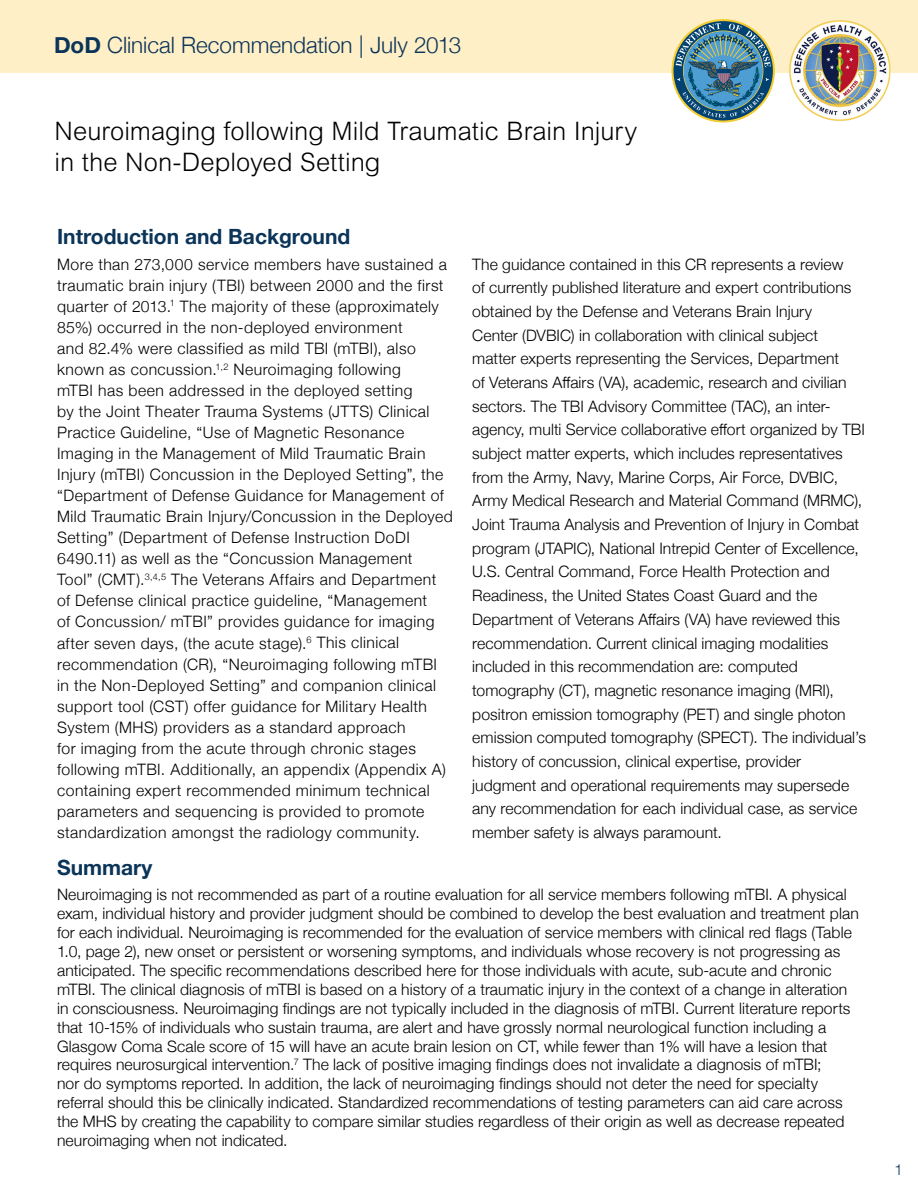
<style>
.page{position:relative;width:918px;height:1188px;background:#fff}
.page>*{position:absolute;margin:0;border:0;box-sizing:border-box;transform-origin:0 0}
.t1{font:300 25.5px/30.6px "Arial MT Std";color:#000}
.t2{font:300 22.5px "Helvetica Neue";letter-spacing:-.005em;color:#0b3459}
.t3{font:700 21px "Helvetica Neue";color:#0b3459}
.body{font:300 15.75px/23.7px "Helvetica Neue";letter-spacing:.005em;color:#000}
.body-2{font:300 15.75px/21px "Helvetica Neue";letter-spacing:.03em;color:#000}
.t4{font:300 15px "Helvetica Neue";color:#0b3459}
.s1{font-weight:700}
</style>
<div class="page">
<div style="left:0;top:0;width:918px;height:73px;background:#ffefc6"></div>
<img style="left:789px;top:20px;width:102px;height:101px">
<svg style="left:676px;top:23px;width:95px;height:95px;background:#5f8c9e"></svg>
<h2 class="t2" style="left:54px;top:26px;width:409px"><span class="s1">DoD</span> Clinical Recommendation | July 2013</h2>
<h1 class="t1" style="left:55px;top:116px;width:584px">Neuroimaging following Mild Traumatic Brain Injury in the Non-Deployed Setting</h1>
<h2 class="t3" style="left:57px;top:220px;width:295px">Introduction and Background</h2>
<p class="body-2" style="left:57px;top:252px;width:397px">More than 273,000 service members have sustained a traumatic brain injury (TBI) between 2000 and the first quarter of 2013.<sup>1</sup> The majority of these (approximately 85%) occurred in the non-deployed environment<br>and 82.4% were classified as mild TBI (mTBI), also known as concussion.<sup>1,2</sup> Neuroimaging following<br>mTBI has been addressed in the deployed setting<br>by the Joint Theater Trauma Systems (JTTS) Clinical Practice Guideline, “Use of Magnetic Resonance Imaging in the Management of Mild Traumatic Brain Injury (mTBI) Concussion in the Deployed Setting”, the “Department of Defense Guidance for Management of Mild Traumatic Brain Injury/Concussion in the Deployed Setting” (Department of Defense Instruction DoDI 6490.11) as well as the “Concussion Management<br>Tool” (CMT).<sup>3,4,5</sup> The Veterans Affairs and Department of Defense clinical practice guideline, “Management<br>of Concussion/ mTBI” provides guidance for imaging after seven days, (the acute stage).<sup>6</sup> This clinical recommendation (CR), “Neuroimaging following mTBI in the Non-Deployed Setting” and companion clinical support tool (CST) offer guidance for Military Health System (MHS) providers as a standard approach<br>for imaging from the acute through chronic stages following mTBI. Additionally, an appendix (Appendix A) containing expert recommended minimum technical parameters and sequencing is provided to promote standardization amongst the radiology community.</p>
<p class="body" style="left:472px;top:251px;width:395px">The guidance contained in this CR represents a review<br>of currently published literature and expert contributions obtained by the Defense and Veterans Brain Injury<br>Center (DVBIC) in collaboration with clinical subject<br>matter experts representing the Services, Department<br>of Veterans Affairs (VA), academic, research and civilian sectors. The TBI Advisory Committee (TAC), an inter&shy;agency, multi Service collaborative effort organized by TBI subject matter experts, which includes representatives from the Army, Navy, Marine Corps, Air Force, DVBIC, Army Medical Research and Material Command (MRMC), Joint Trauma Analysis and Prevention of Injury in Combat program (JTAPIC), National Intrepid Center of Excellence, U.S. Central Command, Force Health Protection and Readiness, the United States Coast Guard and the Department of Veterans Affairs (VA) have reviewed this recommendation. Current clinical imaging modalities included in this recommendation are: computed tomography (CT), magnetic resonance imaging (MRI), positron emission tomography (PET) and single photon emission computed tomography (SPECT). The individual’s history of concussion, clinical expertise, provider judgment and operational requirements may supersede any recommendation for each individual case, as service member safety is always paramount.</p>
<h2 class="t3" style="left:57px;top:851px;width:97px">Summary</h2>
<p class="body" style="left:57px;top:884px;width:803px;line-height:18.9px">Neuroimaging is not recommended as part of a routine evaluation for all service members following mTBI. A physical exam, individual history and provider judgment should be combined to develop the best evaluation and treatment plan for each individual. Neuroimaging is recommended for the evaluation of service members with clinical red flags (Table 1.0, page 2), new onset or persistent or worsening symptoms, and individuals whose recovery is not progressing as anticipated. The specific recommendations described here for those individuals with acute, sub-acute and chronic mTBI. The clinical diagnosis of mTBI is based on a history of a traumatic injury in the context of a change in alteration in consciousness. Neuroimaging findings are not typically included in the diagnosis of mTBI. Current literature reports that 10-15% of individuals who sustain trauma, are alert and have grossly normal neurological function including a Glasgow Coma Scale score of 15 will have an acute brain lesion on CT, while fewer than 1% will have a lesion that requires neurosurgical intervention.<sup>7</sup> The lack of positive imaging findings does not invalidate a diagnosis of mTBI;<br>nor do symptoms reported. In addition, the lack of neuroimaging findings should not deter the need for specialty referral should this be clinically indicated. Standardized recommendations of testing parameters can aid care across the MHS by creating the capability to compare similar studies regardless of their origin as well as decrease repeated neuroimaging when not indicated.</p>
<p class="t4" style="left:894px;top:1157px;width:10px">1</p>
</div>
